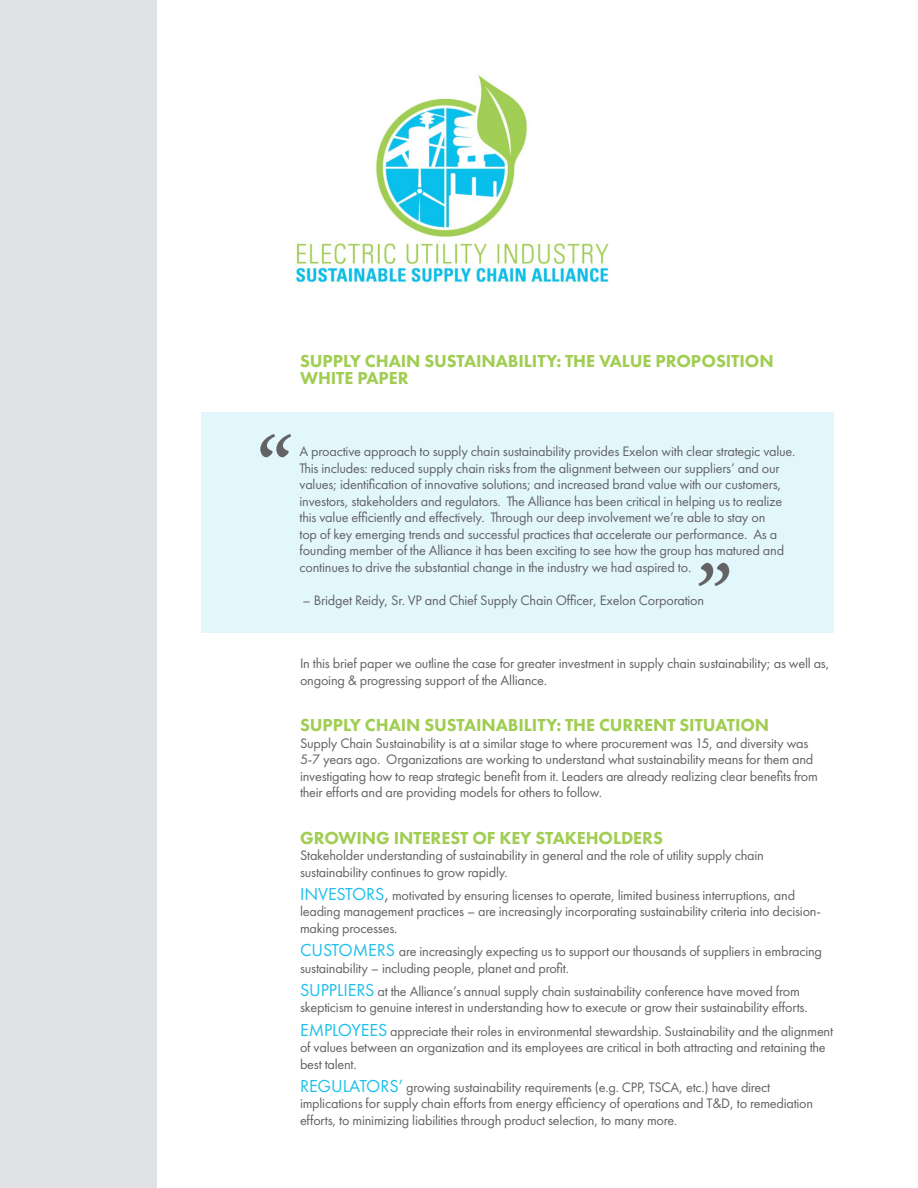
<style>
.page{position:relative;width:918px;height:1188px;background:#fff}
.page>*{position:absolute;margin:0;border:0;box-sizing:border-box;transform-origin:0 0}
.body{font:108px "Arno Pro";color:#636366}
.body-2{font:800 18px/16.5px "Futura PT";letter-spacing:-.005em;color:#a0cd52}
.body-3{font:14.25px/16.5px "Futura PT";letter-spacing:-.015em;color:#636366}
.s1{font-size:18px;color:#1ebfeb}
.s2{font-size:18px}
</style>
<div class="page">
<img style="left:296px;top:75px;width:313px;height:209px">
<div style="left:0;top:0;width:157px;height:1188px;background:#e0e1e3"></div>
<div style="left:201px;top:412px;width:633px;height:221px;background:#e2f7fc"></div>
<p class="body-2" style="left:300px;top:353px;width:475px">SUPPLY CHAIN SUSTAINABILITY: THE VALUE PROPOSITION<br>WHITE PAPER</p>
<p class="body" style="left:256px;top:412px;width:40px">“</p>
<p class="body-3" style="left:300px;top:443px;width:498px">A proactive approach to supply chain sustainability provides Exelon with clear strategic value.<br>This includes: reduced supply chain risks from the alignment between our suppliers’ and our values; identification of innovative solutions; and increased brand value with our customers, investors, stakeholders and regulators. The Alliance has been critical in helping us to realize this value efficiently and effectively. Through our deep involvement we’re able to stay on<br>top of key emerging trends and successful practices that accelerate our performance. As a founding member of the Alliance it has been exciting to see how the group has matured and continues to drive the substantial change in the industry we had aspired to.</p>
<p class="body-3" style="left:303px;top:592px;width:403px">– Bridget Reidy, Sr. VP and Chief Supply Chain Officer, Exelon Corporation</p>
<p class="body" style="left:733px;top:608px;width:40px;rotate:-180deg">“</p>
<p class="body-3" style="left:300px;top:655px;width:531px">In this brief paper we outline the case for greater investment in supply chain sustainability; as well as, ongoing &amp; progressing support of the Alliance.</p>
<p class="body-2" style="left:300px;top:717px;width:471px">SUPPLY CHAIN SUSTAINABILITY: THE CURRENT SITUATION</p>
<p class="body-3" style="left:300px;top:735px;width:519px">Supply Chain Sustainability is at a similar stage to where procurement was 15, and diversity was 5-7 years ago. Organizations are working to understand what sustainability means for them and investigating how to reap strategic benefit from it. Leaders are already realizing clear benefits from their efforts and are providing models for others to follow.</p>
<p class="body-2" style="left:300px;top:829px;width:364px">GROWING INTEREST OF KEY STAKEHOLDERS</p>
<p class="body-3" style="left:300px;top:847px;width:465px">Stakeholder understanding of sustainability in general and the role of utility supply chain sustainability continues to grow rapidly.</p>
<p class="body-3" style="left:300px;top:887px;width:523px"><span class="s1">INVESTORS</span><span class="s2">,</span> motivated by ensuring licenses to operate, limited business interruptions, and leading management practices – are increasingly incorporating sustainability criteria into decision&shy;making processes.</p>
<p class="body-3" style="left:300px;top:943px;width:524px"><span class="s1">CUSTOMERS</span> are increasingly expecting us to support our thousands of suppliers in embracing sustainability – including people, planet and profit.</p>
<p class="body-3" style="left:300px;top:983px;width:509px"><span class="s1">SUPPLIERS</span> at the Alliance’s annual supply chain sustainability conference have moved from skepticism to genuine interest in understanding how to execute or grow their sustainability efforts.</p>
<p class="body-3" style="left:300px;top:1023px;width:535px"><span class="s1">EMPLOYEES</span> appreciate their roles in environmental stewardship. Sustainability and the alignment of values between an organization and its employees are critical in both attracting and retaining the best talent.</p>
<p class="body-3" style="left:300px;top:1079px;width:515px"><span class="s1">REGULATORS’</span> growing sustainability requirements (e.g. CPP, TSCA, etc.) have direct implications for supply chain efforts from energy efficiency of operations and T&amp;D, to remediation efforts, to minimizing liabilities through product selection, to many more.</p>
</div>
